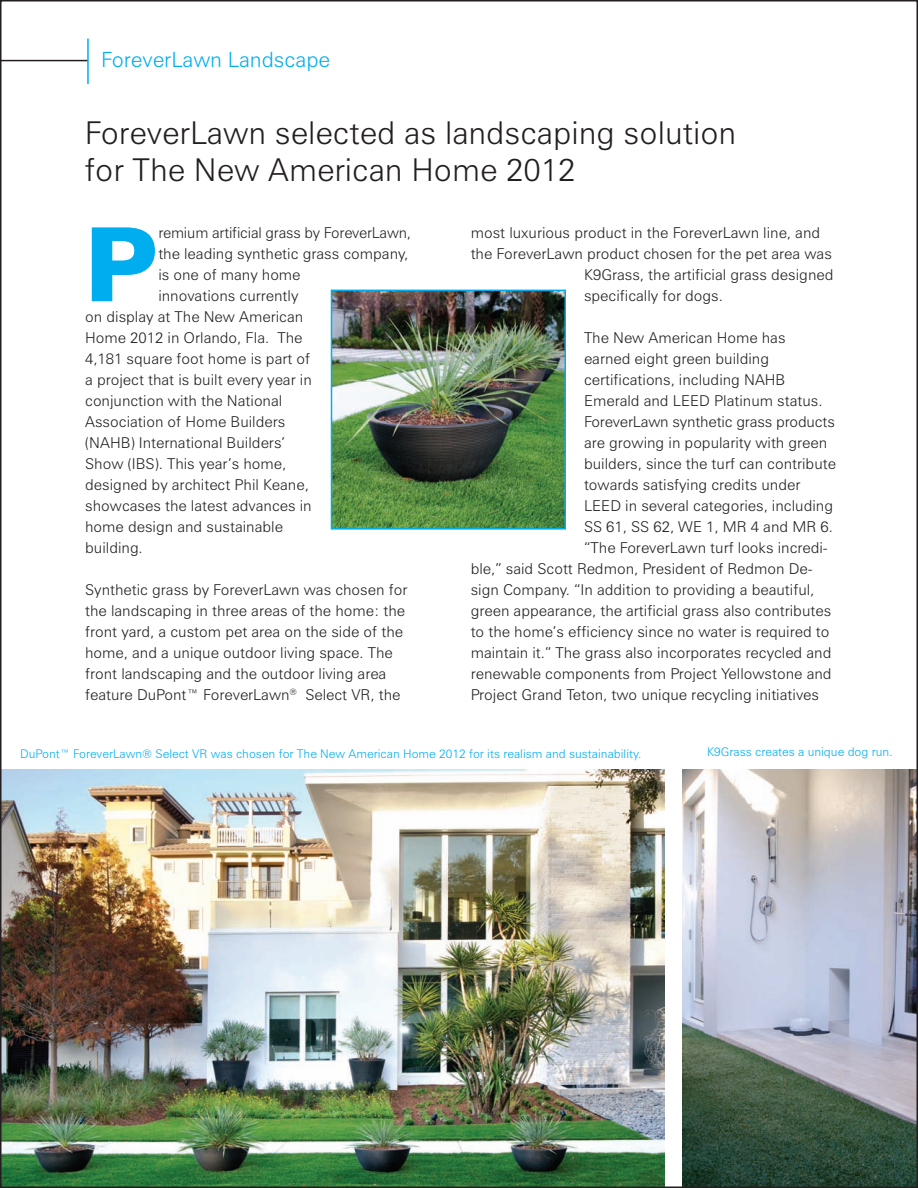
<style>
.page{position:relative;width:918px;height:1188px;background:#fff}
.page>*{position:absolute;margin:0;border:0;box-sizing:border-box;transform-origin:0 0}
.t1{font:900 102.6px "Zurich BT";color:#00aeef}
.t2{font:300 31.5px/37.8px "Zurich BT";color:#231f20}
.t3{font:300 21px "Zurich BT";color:#00aeef}
.t4{font:300 15px/21px "Zurich BT";color:#231f20}
.t5{font:300 12px "Zurich BT";color:#00aeef}
</style>
<div class="page">
<img style="left:683px;top:769px;width:232px;height:416px">
<img style="left:3px;top:769px;width:661px;height:416px">
<hr style="left:0;top:60px;width:88px;height:1px;background:#231f20">
<hr style="left:87px;top:39px;width:2px;height:45px;background:#00aeef">
<img style="left:334px;top:293px;width:229px;height:234px">
<div style="left:331px;top:290px;width:235px;height:240px;border:2px solid #00aeef"></div>
<h3 class="t3" style="left:101px;top:52px;width:230px">ForeverLawn Landscape</h3>
<h2 class="t2" style="left:85px;top:116px;width:653px">ForeverLawn selected as landscaping solution for The New American Home 2012</h2>
<h1 class="t1" style="left:85px;top:227px;width:75px">P</h1>
<p class="t4" style="left:158px;top:224px;width:254px">remium artificial grass by ForeverLawn,</p>
<p class="t4" style="left:158px;top:245px;width:252px">the leading synthetic grass company,</p>
<p class="t4" style="left:158px;top:266px;width:144px">is one of many home</p>
<p class="t4" style="left:158px;top:287px;width:142px">innovations currently</p>
<p class="t4" style="left:85px;top:308px;width:219px">on display at The New American</p>
<p class="t4" style="left:85px;top:329px;width:219px">Home 2012 in Orlando, Fla. The</p>
<p class="t4" style="left:85px;top:350px;width:226px">4,181 square foot home is part of</p>
<p class="t4" style="left:85px;top:371px;width:228px">a project that is built every year in</p>
<p class="t4" style="left:85px;top:392px;width:199px">conjunction with the National</p>
<p class="t4" style="left:85px;top:413px;width:202px">Association of Home Builders</p>
<p class="t4" style="left:85px;top:434px;width:202px">(NAHB) International Builders’</p>
<p class="t4" style="left:85px;top:455px;width:203px">Show (IBS). This year’s home,</p>
<p class="t4" style="left:85px;top:476px;width:225px">designed by architect Phil Keane,</p>
<p class="t4" style="left:85px;top:497px;width:228px">showcases the latest advances in</p>
<p class="t4" style="left:85px;top:518px;width:199px">home design and sustainable</p>
<p class="t4" style="left:85px;top:539px;width:59px">building.</p>
<p class="t4" style="left:85px;top:581px;width:324px">Synthetic grass by ForeverLawn was chosen for the landscaping in three areas of the home: the front yard, a custom pet area on the side of the home, and a unique outdoor living space. The front landscaping and the outdoor living area feature DuPont™ ForeverLawn<sup>®</sup> Select VR, the</p>
<p class="t4" style="left:471px;top:224px;width:351px">most luxurious product in the ForeverLawn line, and</p>
<p class="t4" style="left:471px;top:245px;width:363px">the ForeverLawn product chosen for the pet area was</p>
<p class="t4" style="left:584px;top:266px;width:251px">K9Grass, the artificial grass designed</p>
<p class="t4" style="left:584px;top:287px;width:141px">specifically for dogs.</p>
<p class="t4" style="left:584px;top:329px;width:203px">The New American Home has</p>
<p class="t4" style="left:584px;top:350px;width:187px">earned eight green building</p>
<p class="t4" style="left:584px;top:371px;width:203px">certifications, including NAHB</p>
<p class="t4" style="left:584px;top:392px;width:240px">Emerald and LEED Platinum status.</p>
<p class="t4" style="left:584px;top:413px;width:252px">ForeverLawn synthetic grass products</p>
<p class="t4" style="left:584px;top:434px;width:245px">are growing in popularity with green</p>
<p class="t4" style="left:584px;top:455px;width:254px">builders, since the turf can contribute</p>
<p class="t4" style="left:584px;top:476px;width:218px">towards satisfying credits under</p>
<p class="t4" style="left:584px;top:497px;width:251px">LEED in several categories, including</p>
<p class="t4" style="left:584px;top:518px;width:250px">SS 61, SS 62, WE 1, MR 4 and MR 6.</p>
<p class="t4" style="left:584px;top:539px;width:245px">“The ForeverLawn turf looks incredi-</p>
<p class="t4" style="left:471px;top:560px;width:343px">ble,” said Scott Redmon, President of Redmon De-</p>
<p class="t4" style="left:471px;top:581px;width:345px">sign Company. “In addition to providing a beautiful,</p>
<p class="t4" style="left:471px;top:602px;width:362px">green appearance, the artificial grass also contributes</p>
<p class="t4" style="left:471px;top:623px;width:360px">to the home’s efficiency since no water is required to</p>
<p class="t4" style="left:471px;top:644px;width:362px">maintain it.” The grass also incorporates recycled and</p>
<p class="t4" style="left:471px;top:665px;width:362px">renewable components from Project Yellowstone and</p>
<p class="t4" style="left:471px;top:686px;width:350px">Project Grand Teton, two unique recycling initiatives</p>
<p class="t5" style="left:20px;top:749px;width:623px">DuPont™ ForeverLawn® Select VR was chosen for The New American Home 2012 for its realism and sustainability.</p>
<p class="t5" style="left:707px;top:747px;width:187px">K9Grass creates a unique dog run.</p>
</div>
